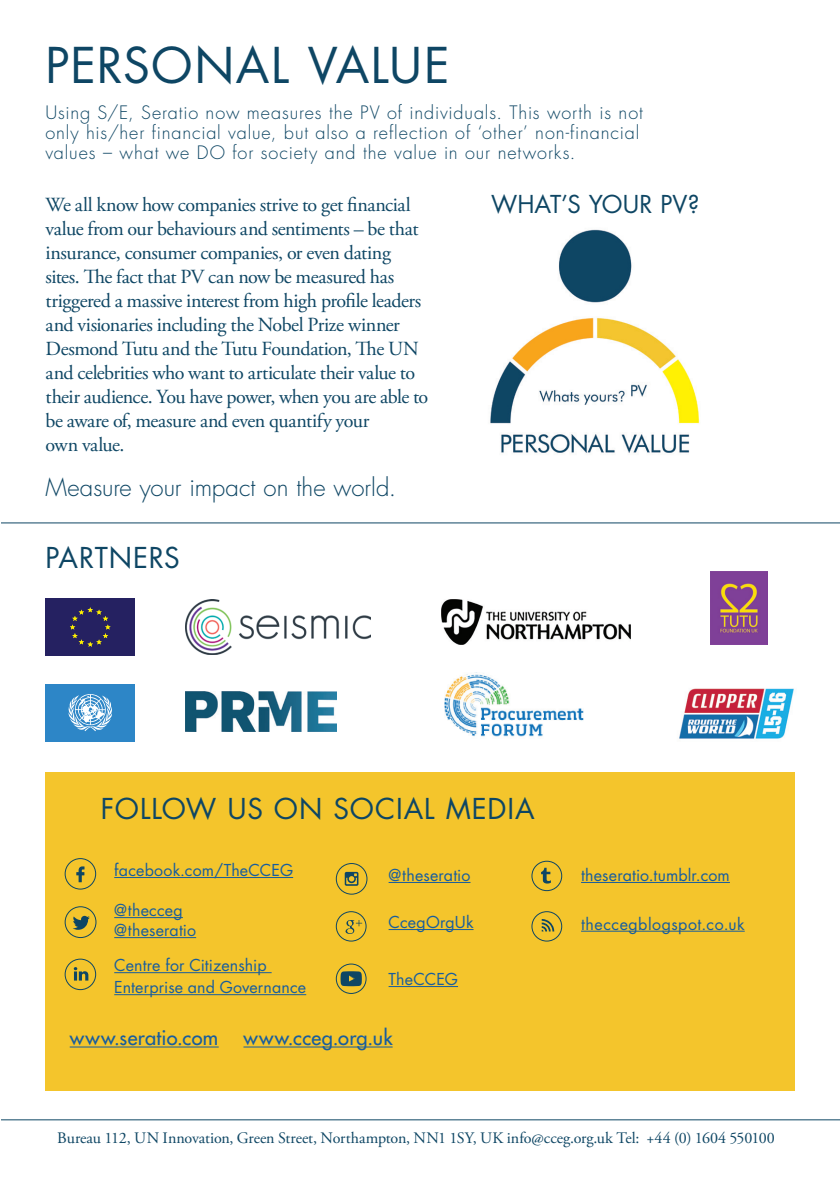
<style>
.page{position:relative;width:840px;height:1191px;background:#fff}
.page>*{position:absolute;margin:0;border:0;box-sizing:border-box;transform-origin:0 0}
.t1{font:48px "Futura";letter-spacing:.025em;color:#0e4664}
.t2{font:28px "Futura";letter-spacing:.03em;color:#0e4664}
.t3{font:300 24px "Futura";color:#0e4664}
.t4{font:24px "Futura";color:#0e4664}
.t5{font:20px/24px "Adobe Garamond Pro";letter-spacing:-.025em;color:#0e4664}
.t6{font:20px "Futura";letter-spacing:.02em;color:#175d9e}
.t7{font:300 18px/20px "Futura";letter-spacing:.05em;color:#0e4664}
.t8{font:16px/20px "Futura";letter-spacing:.01em;color:#175d9e}
.t9{font:16px "Adobe Garamond Pro";letter-spacing:-.01em;color:#0e4664}
.t10{font:16px "Futura";letter-spacing:.03em;color:#175d9e}
</style>
<div class="page">
<img style="left:490px;top:229px;width:210px;height:224px">
<div style="left:45px;top:771px;width:749px;height:319px;background:#f4c52c"></div>
<div style="left:65px;top:906px;width:31px;height:32px;border:1px solid #0e4664;border-radius:50%"></div>
<svg style="left:73px;top:916px;width:17px;height:13px"></svg>
<div style="left:65px;top:958px;width:31px;height:32px;border:1px solid #0e4664;border-radius:50%"></div>
<svg style="left:74px;top:967px;width:14px;height:13px"></svg>
<div style="left:65px;top:858px;width:31px;height:31px;border:1px solid #0e4664;border-radius:50%"></div>
<svg style="left:76px;top:866px;width:8px;height:16px"></svg>
<div style="left:335px;top:863px;width:32px;height:31px;border:1px solid #0e4664;border-radius:50%"></div>
<svg style="left:344px;top:872px;width:14px;height:13px"></svg>
<hr style="left:114px;top:877px;width:179px;height:1px;background:#175d9e">
<hr style="left:388px;top:882px;width:82px;height:1px;background:#175d9e">
<hr style="left:388px;top:929px;width:85px;height:1px;background:#175d9e">
<hr style="left:388px;top:986px;width:70px;height:1px;background:#175d9e">
<hr style="left:114px;top:917px;width:69px;height:1px;background:#175d9e">
<hr style="left:114px;top:937px;width:82px;height:1px;background:#175d9e">
<hr style="left:580px;top:882px;width:149px;height:1px;background:#175d9e">
<hr style="left:580px;top:930px;width:164px;height:1px;background:#175d9e">
<hr style="left:114px;top:972px;width:157px;height:1px;background:#175d9e">
<hr style="left:114px;top:994px;width:192px;height:1px;background:#175d9e">
<div style="left:335px;top:911px;width:31px;height:30px;border:1px solid #0e4664;border-radius:50%"></div>
<svg style="left:345px;top:920px;width:17px;height:14px"></svg>
<div style="left:335px;top:963px;width:31px;height:31px;border:1px solid #0e4664;border-radius:50%"></div>
<svg style="left:340px;top:971px;width:21px;height:15px"></svg>
<div style="left:531px;top:860px;width:31px;height:31px;border:1px solid #0e4664;border-radius:50%"></div>
<svg style="left:541px;top:867px;width:9px;height:16px"></svg>
<hr style="left:1px;top:1119px;width:838px;height:1px;background:#0e4664">
<div style="left:531px;top:911px;width:31px;height:30px;border:1px solid #0e4664;border-radius:50%"></div>
<svg style="left:541px;top:919px;width:13px;height:12px"></svg>
<hr style="left:70px;top:1046px;width:148px;height:1px;background:#175d9e">
<hr style="left:243px;top:1046px;width:149px;height:1px;background:#175d9e">
<div style="left:46px;top:598px;width:89px;height:57px;background:#252161"></div>
<svg style="left:70px;top:607px;width:41px;height:40px"></svg>
<img style="left:185px;top:599px;width:185px;height:55px">
<img style="left:185px;top:691px;width:151px;height:40px">
<img style="left:710px;top:572px;width:56px;height:72px">
<img style="left:441px;top:599px;width:189px;height:45px">
<div style="left:46px;top:684px;width:89px;height:57px;background:#2d86c7"></div>
<svg style="left:68px;top:694px;width:44px;height:37px"></svg>
<hr style="left:1px;top:522px;width:838px;height:1px;background:#0e4664">
<img style="left:444px;top:672px;width:139px;height:65px">
<img style="left:679px;top:688px;width:115px;height:51px">
<p class="t1" style="left:45px;top:34px;width:405px">PERSONAL VALUE</p>
<p class="t7" style="left:45px;top:103px;width:598px">Using S/E, Seratio now measures the PV of individuals. This worth is not only his/her financial value, but also a reflection of ‘other’ non-financial values – what we DO for society and the value in our networks.</p>
<p class="t5" style="left:46px;top:193px;width:384px">We all know how companies strive to get financial value from our behaviours and sentiments – be that insurance, consumer companies, or even dating sites. The fact that PV can now be measured has triggered a massive interest from high profile leaders and visionaries including the Nobel Prize winner Desmond Tutu and the Tutu Foundation, The UN and celebrities who want to articulate their value to their audience. You have power, when you are able to be aware of, measure and even quantify your<br>own value.</p>
<p class="t3" style="left:45px;top:473px;width:352px">Measure your impact on the world.</p>
<p class="t2" style="left:46px;top:540px;width:136px">PARTNERS</p>
<p class="t4" style="left:491px;top:189px;width:210px">WHAT’S YOUR PV?</p>
<p class="t2" style="left:101px;top:791px;width:435px">FOLLOW US ON SOCIAL MEDIA</p>
<p class="t8" style="left:114px;top:860px;width:180px">facebook.com/TheCCEG</p>
<p class="t8" style="left:388px;top:865px;width:83px">@theseratio</p>
<p class="t8" style="left:388px;top:912px;width:86px">CcegOrgUk</p>
<p class="t8" style="left:388px;top:969px;width:71px">TheCCEG</p>
<p class="t8" style="left:114px;top:900px;width:83px">@thecceg @theseratio</p>
<p class="t8" style="left:114px;top:954px;width:193px;line-height:22px">Centre for Citizenship<br>Enterprise and Governance</p>
<p class="t6" style="left:70px;top:1025px;width:150px">www.seratio.com</p>
<p class="t6" style="left:243px;top:1025px;width:150px">www.cceg.org.uk</p>
<p class="t8" style="left:580px;top:865px;width:150px">theseratio.tumblr.com</p>
<p class="t10" style="left:580px;top:913px;width:165px">theccegblogspot.co.uk</p>
<p class="t9" style="left:57px;top:1128px;width:718px">Bureau 112, UN Innovation, Green Street, Northampton, NN1 1SY, UK info@cceg.org.uk Tel: +44 (0) 1604 550100</p>
</div>
